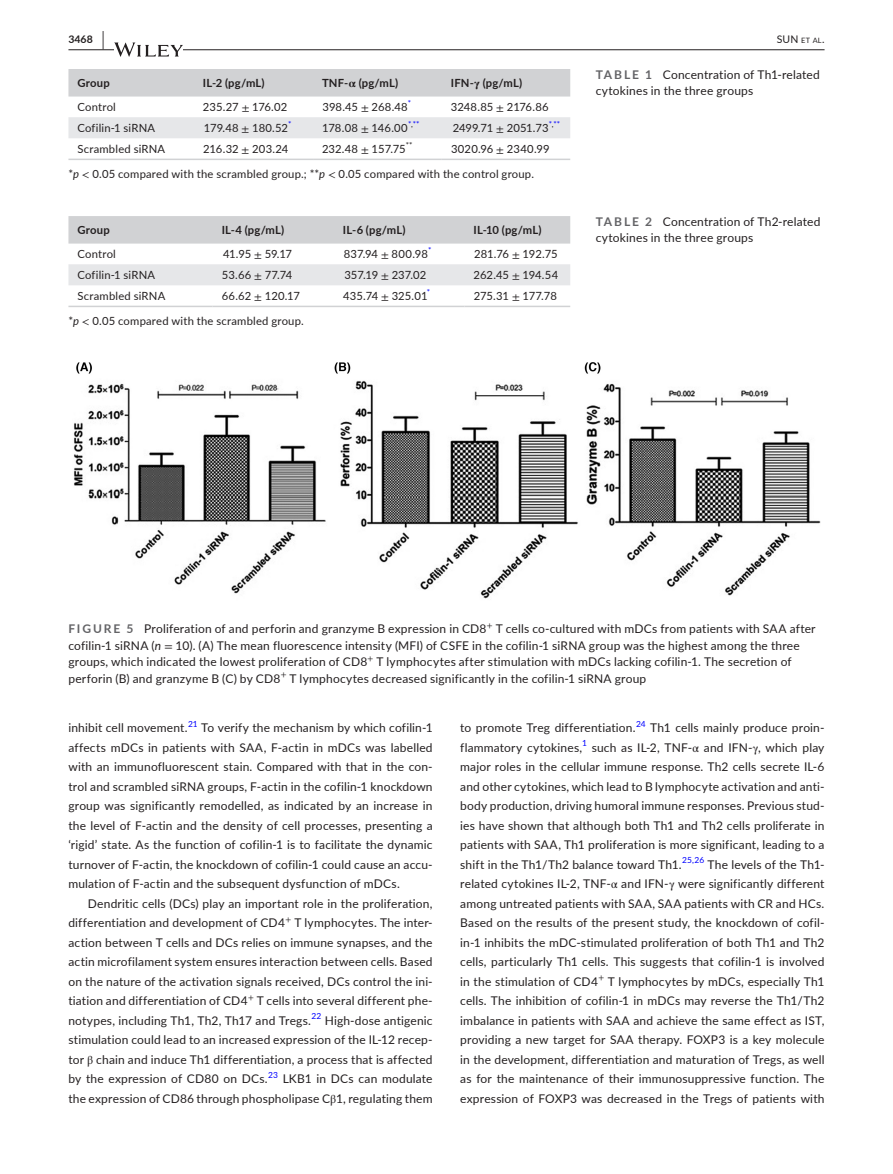
<style>
.page{position:relative;width:893px;height:1174px;background:#fff}
.page>*{position:absolute;margin:0;border:0;box-sizing:border-box;transform-origin:0 0}
.t1{font:12px/19.5px "Lato";letter-spacing:.015em;color:#231f20;text-align:justify}
.t2{font:11.25px "Lato";letter-spacing:.015em;color:#231f20}
.t3{font:700 11.25px "Lato";letter-spacing:.02em;color:#231f20}
.t4{font:11.25px "Lato";letter-spacing:-.005em;color:#231f20}
.t5{font:11.25px "Lato";letter-spacing:-.015em;color:#231f20}
.t6{font:10.5px "Lato";color:#231f20}
.t7{font:700 10.5px "Lato";color:#231f20}
.t8{font:8.4px "Lato";color:#00f}
.t9{font:8.4px "STIX";color:#231f20}
.t10{font:7.8px "Lato";color:#00f}
.t11{font:7.8px "Lato";color:#231f20}
.s1{font-size:19.5px}
.s2{font-size:7.35px}
.s3{font-family:"STIX"}
.s4{color:#231f20}
.s5{font-style:italic}
.s6{font-weight:700;color:#636366}
</style>
<div class="page">
<hr style="left:68px;top:49px;width:756px;height:1px;background:#231f20">
<svg style="left:114px;top:42px;width:69px;height:15px"></svg>
<div style="left:68px;top:69px;width:502px;height:28px;background:#d1d2d4"></div>
<div style="left:68px;top:117px;width:502px;height:21px;background:#e6e7e9"></div>
<hr style="left:68px;top:159px;width:126px;height:1px;background:#d1d2d4">
<hr style="left:194px;top:159px;width:119px;height:1px;background:#d1d2d4">
<hr style="left:313px;top:159px;width:129px;height:1px;background:#d1d2d4">
<hr style="left:442px;top:159px;width:128px;height:1px;background:#d1d2d4">
<div style="left:68px;top:216px;width:502px;height:28px;background:#d1d2d4"></div>
<div style="left:68px;top:264px;width:502px;height:21px;background:#e6e7e9"></div>
<hr style="left:68px;top:306px;width:145px;height:1px;background:#d1d2d4">
<hr style="left:213px;top:306px;width:121px;height:1px;background:#d1d2d4">
<hr style="left:334px;top:306px;width:131px;height:1px;background:#d1d2d4">
<hr style="left:465px;top:306px;width:105px;height:1px;background:#d1d2d4">
<img style="left:74px;top:362px;width:746px;height:237px">
<p class="t7" style="left:68px;top:31px;width:37px">3468 <span class="s1">|</span></p>
<p class="t6" style="left:777px;top:31px;width:49px">SUN <span class="s2">et al</span>.</p>
<p class="t3" style="left:77px;top:75px;width:34px">Group</p>
<p class="t3" style="left:203px;top:75px;width:63px">IL-2 (pg/mL)</p>
<p class="t3" style="left:322px;top:75px;width:78px">TNF-<span class="s3">α</span> (pg/mL)</p>
<p class="t3" style="left:451px;top:75px;width:73px">IFN-<span class="s3">γ</span> (pg/mL)</p>
<p class="t2" style="left:77px;top:99px;width:40px">Control</p>
<p class="t2" style="left:203px;top:99px;width:86px">235.27 <span class="s3">±</span> 176.02</p>
<p class="t2" style="left:322px;top:99px;width:87px">398.45 <span class="s3">±</span> 268.48</p>
<p class="t10" style="left:408px;top:98px;width:5px">*</p>
<p class="t2" style="left:451px;top:99px;width:99px">3248.85 <span class="s3">±</span> 2176.86</p>
<p class="t10" style="left:288px;top:119px;width:5px">*</p>
<p class="t2" style="left:77px;top:120px;width:79px">Cofilin-1 siRNA</p>
<p class="t2" style="left:204px;top:120px;width:86px">179.48 <span class="s3">±</span> 180.52</p>
<p class="t2" style="left:322px;top:120px;width:87px">178.08 <span class="s3">±</span> 146.00</p>
<p class="t10" style="left:408px;top:119px;width:13px">*<span class="s4">,</span>**</p>
<p class="t4" style="left:453px;top:120px;width:97px">2499.71 <span class="s3">±</span> 2051.73</p>
<p class="t10" style="left:549px;top:119px;width:13px">*<span class="s4">,</span>**</p>
<p class="t11" style="left:406px;top:140px;width:8px">**</p>
<p class="t2" style="left:77px;top:141px;width:89px">Scrambled siRNA</p>
<p class="t2" style="left:203px;top:141px;width:87px">216.32 <span class="s3">±</span> 203.24</p>
<p class="t2" style="left:322px;top:141px;width:85px">232.48 <span class="s3">±</span> 157.75</p>
<p class="t2" style="left:451px;top:141px;width:100px">3020.96 <span class="s3">±</span> 2340.99</p>
<p class="t2" style="left:68px;top:166px;width:467px">*<span class="s5">p</span> <span class="s3">&lt;</span> 0.05 compared with the scrambled group.; **<span class="s5">p</span> <span class="s3">&lt;</span> 0.05 compared with the control group.</p>
<p class="t3" style="left:77px;top:222px;width:34px">Group</p>
<p class="t3" style="left:222px;top:222px;width:64px">IL-4 (pg/mL)</p>
<p class="t3" style="left:343px;top:222px;width:64px">IL-6 (pg/mL)</p>
<p class="t3" style="left:474px;top:222px;width:69px">IL-10 (pg/mL)</p>
<p class="t2" style="left:77px;top:246px;width:40px">Control</p>
<p class="t2" style="left:223px;top:246px;width:71px">41.95 <span class="s3">±</span> 59.17</p>
<p class="t2" style="left:344px;top:246px;width:86px">837.94 <span class="s3">±</span> 800.98</p>
<p class="t10" style="left:428px;top:245px;width:5px">*</p>
<p class="t5" style="left:474px;top:246px;width:85px">281.76 <span class="s3">±</span> 192.75</p>
<p class="t2" style="left:77px;top:267px;width:79px">Cofilin-1 siRNA</p>
<p class="t2" style="left:222px;top:267px;width:72px">53.66 <span class="s3">±</span> 77.74</p>
<p class="t2" style="left:344px;top:267px;width:84px">357.19 <span class="s3">±</span> 237.02</p>
<p class="t4" style="left:474px;top:267px;width:86px">262.45 <span class="s3">±</span> 194.54</p>
<p class="t2" style="left:77px;top:288px;width:89px">Scrambled siRNA</p>
<p class="t2" style="left:222px;top:288px;width:80px">66.62 <span class="s3">±</span> 120.17</p>
<p class="t2" style="left:343px;top:288px;width:86px">435.74 <span class="s3">±</span> 325.01</p>
<p class="t10" style="left:427px;top:287px;width:5px">*</p>
<p class="t4" style="left:474px;top:288px;width:85px">275.31 <span class="s3">±</span> 177.78</p>
<p class="t2" style="left:68px;top:313px;width:237px">*<span class="s5">p</span> <span class="s3">&lt;</span> 0.05 compared with the scrambled group.</p>
<p class="t1" style="left:596px;top:66px;width:225px;line-height:16.5px"><span class="s6">TABLE 1</span> Concentration of Th1-related cytokines in the three groups</p>
<p class="t1" style="left:596px;top:213px;width:226px;line-height:16.5px"><span class="s6">TABLE 2</span> Concentration of Th2-related cytokines in the three groups</p>
<p class="t1" style="left:68px;top:618px;width:420px"><span class="s6">FIGURE 5</span> Proliferation of and perforin and granzyme B expression in CD8</p>
<p class="t9" style="left:487px;top:619px;width:7px">+</p>
<p class="t1" style="left:68px;top:620px;width:749px;line-height:16.5px;text-align:left;text-indent:427px">T cells co-cultured with mDCs from patients with SAA after cofilin-1 siRNA (<span class="s5">n</span> <span class="s3">=</span> 10). (A) The mean fluorescence intensity (MFI) of CSFE in the cofilin-1 siRNA group was the highest among the three groups, which indicated the lowest proliferation of CD8</p>
<p class="t9" style="left:368px;top:652px;width:7px">+</p>
<p class="t1" style="left:376px;top:651px;width:417px">T lymphocytes after stimulation with mDCs lacking cofilin-1. The secretion of</p>
<p class="t1" style="left:68px;top:668px;width:213px">perforin (B) and granzyme B (C) by CD8</p>
<p class="t9" style="left:281px;top:669px;width:7px">+</p>
<p class="t1" style="left:289px;top:668px;width:358px">T lymphocytes decreased significantly in the cofilin-1 siRNA group</p>
<p class="t1" style="left:68px;top:717px;width:121px">inhibit cell movement.</p>
<p class="t8" style="left:188px;top:718px;width:11px">21</p>
<p class="t1" style="left:68px;top:717px;width:366px;text-indent:133px">To verify the mechanism by which cofilin-1 affects mDCs in patients with SAA, F-actin in mDCs was labelled with an immunofluorescent stain. Compared with that in the con&shy;trol and scrambled siRNA groups, F-actin in the cofilin-1 knockdown group was significantly remodelled, as indicated by an increase in the level of F-actin and the density of cell processes, presenting a ‘rigid’ state. As the function of cofilin-1 is to facilitate the dynamic turnover of F-actin, the knockdown of cofilin-1 could cause an accu&shy;mulation of F-actin and the subsequent dysfunction of mDCs.</p>
<p class="t1" style="left:68px;top:893px;width:366px;text-indent:20px">Dendritic cells (DCs) play an important role in the proliferation, differentiation and development of CD4<sup>+</sup> T lymphocytes. The inter&shy;action between T cells and DCs relies on immune synapses, and the actin microfilament system ensures interaction between cells. Based on the nature of the activation signals received, DCs control the ini&shy;tiation and differentiation of CD4<sup>+</sup> T cells into several different phe&shy;notypes, including Th1, Th2, Th17 and Tregs.<sup>22</sup> High-dose antigenic stimulation could lead to an increased expression of the IL-12 recep&shy;tor <span class="s3">β</span> chain and induce Th1 differentiation, a process that is affected by the expression of CD80 on DCs.<sup>23</sup> LKB1 in DCs can modulate the expression of CD86 through phospholipase C<span class="s3">β</span>1, regulating them</p>
<p class="t1" style="left:460px;top:717px;width:177px">to promote Treg differentiation.</p>
<p class="t8" style="left:636px;top:718px;width:11px">24</p>
<p class="t1" style="left:650px;top:717px;width:176px">Th1 cells mainly produce proin-</p>
<p class="t1" style="left:460px;top:737px;width:123px">flammatory cytokines,</p>
<p class="t8" style="left:582px;top:737px;width:6px">1</p>
<p class="t1" style="left:460px;top:737px;width:366px;text-indent:131px">such as IL-2, TNF-<span class="s3">α</span> and IFN-<span class="s3">γ</span>, which play major roles in the cellular immune response. Th2 cells secrete IL-6 and other cytokines, which lead to B lymphocyte activation and anti&shy;body production, driving humoral immune responses. Previous stud&shy;ies have shown that although both Th1 and Th2 cells proliferate in patients with SAA, Th1 proliferation is more significant, leading to a shift in the Th1/Th2 balance toward Th1.<sup>25,26</sup> The levels of the Th1- related cytokines IL-2, TNF-<span class="s3">α</span> and IFN-<span class="s3">γ</span> were significantly different among untreated patients with SAA, SAA patients with CR and HCs.<br>Based on the results of the present study, the knockdown of cofil&shy;in-1 inhibits the mDC-stimulated proliferation of both Th1 and Th2 cells, particularly Th1 cells. This suggests that cofilin-1 is involved in the stimulation of CD4<sup>+</sup> T lymphocytes by mDCs, especially Th1 cells. The inhibition of cofilin-1 in mDCs may reverse the Th1/Th2 imbalance in patients with SAA and achieve the same effect as IST, providing a new target for SAA therapy. FOXP3 is a key molecule in the development, differentiation and maturation of Tregs, as well as for the maintenance of their immunosuppressive function. The expression of FOXP3 was decreased in the Tregs of patients with</p>
</div>
